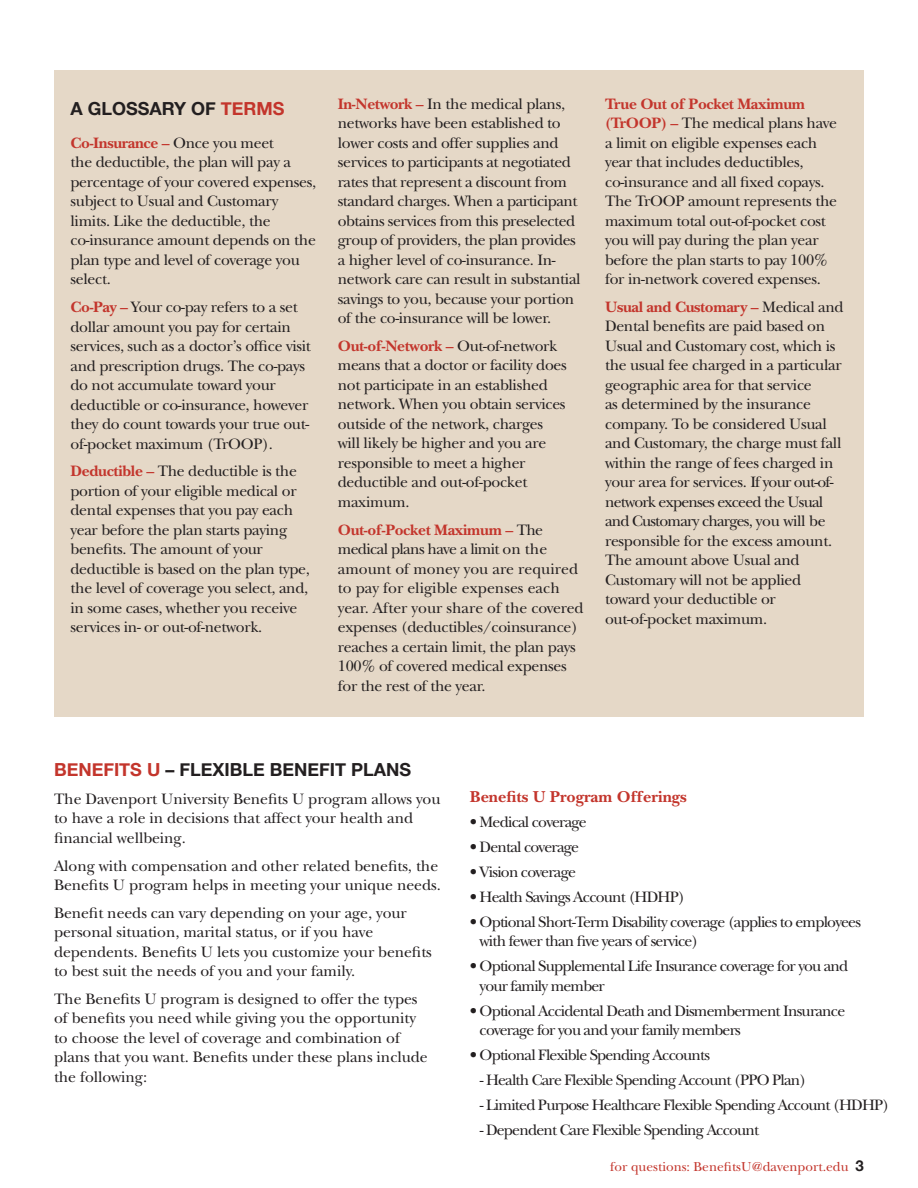
<style>
.page{position:relative;width:918px;height:1188px;background:#fff}
.page>*{position:absolute;margin:0;border:0;box-sizing:border-box;transform-origin:0 0}
.Text{font:700 18px "Helvetica Neue";color:#231f20}
.HEAD{font:700 18px "Helvetica Neue";color:#231f20}
.Subhead{font:700 16.5px "New Baskerville";color:#c3352c}
.Text-2{font:15.75px/19.5px "New Baskerville";letter-spacing:-.02em;color:#231f20}
.Text-3{font:15.75px/19.5px "New Baskerville";letter-spacing:-.05em;color:#231f20}
.t1{font:13.5px "New Baskerville";color:#c3352c}
.s1{color:#c3352c}
.s2{font-weight:700;color:#c3352c}
.s3{font-family:"Helvetica Neue";font-weight:700;font-size:15px;color:#231f20}
</style>
<div class="page">
<div style="left:54px;top:71px;width:810px;height:646px;background:#e5d8c7"></div>
<p class="HEAD" style="left:70px;top:94px;width:216px">A GLOSSARY OF <span class="s1">TERMS</span></p>
<p class="Text-2" style="left:70px;top:133px;width:247px"><span class="s2">Co-Insurance –</span> Once you meet<br>the deductible, the plan will pay a percentage of your covered expenses, subject to Usual and Customary limits. Like the deductible, the co-insurance amount depends on the plan type and level of coverage you select.</p>
<p class="Text-2" style="left:70px;top:297px;width:242px"><span class="s2">Co-Pay –</span> Your co-pay refers to a set dollar amount you pay for certain services, such as a doctor’s office visit and prescription drugs. The co-pays do not accumulate toward your deductible or co-insurance, however they do count towards your true out&shy;of-pocket maximum (TrOOP).</p>
<p class="Text-2" style="left:70px;top:461px;width:241px"><span class="s2">Deductible –</span> The deductible is the portion of your eligible medical or dental expenses that you pay each year before the plan starts paying benefits. The amount of your deductible is based on the plan type, the level of coverage you select, and, in some cases, whether you receive services in- or out-of-network.</p>
<p class="Text-2" style="left:338px;top:94px;width:244px"><span class="s2">In-Network –</span> In the medical plans, networks have been established to lower costs and offer supplies and services to participants at negotiated rates that represent a discount from standard charges. When a participant obtains services from this preselected group of providers, the plan provides a higher level of co-insurance. In&shy;network care can result in substantial savings to you, because your portion of the co-insurance will be lower.</p>
<p class="Text-2" style="left:338px;top:336px;width:231px"><span class="s2">Out-of-Network –</span> Out-of-network means that a doctor or facility does not participate in an established network. When you obtain services outside of the network, charges will likely be higher and you are responsible to meet a higher deductible and out-of-pocket maximum.</p>
<p class="Text-2" style="left:338px;top:520px;width:247px"><span class="s2">Out-of-Pocket Maximum –</span> The medical plans have a limit on the amount of money you are required to pay for eligible expenses each year. After your share of the covered expenses (deductibles/coinsurance) reaches a certain limit, the plan pays<br>100% of covered medical expenses for the rest of the year.</p>
<p class="Text-2" style="left:605px;top:94px;width:234px"><span class="s2">True Out of Pocket Maximum (TrOOP) –</span> The medical plans have a limit on eligible expenses each year that includes deductibles, co-insurance and all fixed copays.<br>The TrOOP amount represents the maximum total out-of-pocket cost you will pay during the plan year before the plan starts to pay 100% for in-network covered expenses.</p>
<p class="Text-2" style="left:605px;top:297px;width:240px"><span class="s2">Usual and Customary –</span> Medical and<br>Dental benefits are paid based on<br>Usual and Customary cost, which is the usual fee charged in a particular geographic area for that service<br>as determined by the insurance company. To be considered Usual and Customary, the charge must fall within the range of fees charged in your area for services. If your out-of&shy;network expenses exceed the Usual and Customary charges, you will be responsible for the excess amount.<br>The amount above Usual and<br>Customary will not be applied toward your deductible or out-of-pocket maximum.</p>
<p class="Text" style="left:54px;top:756px;width:359px"><span class="s1">BENEFITS U</span> – FLEXIBLE BENEFIT PLANS</p>
<p class="Text-2" style="left:54px;top:789px;width:388px">The Davenport University Benefits U program allows you to have a role in decisions that affect your health and financial wellbeing.</p>
<p class="Text-2" style="left:54px;top:856px;width:388px">Along with compensation and other related benefits, the<br>Benefits U program helps in meeting your unique needs.</p>
<p class="Text-2" style="left:54px;top:903px;width:380px">Benefit needs can vary depending on your age, your personal situation, marital status, or if you have dependents. Benefits U lets you customize your benefits to best suit the needs of you and your family.</p>
<p class="Text-2" style="left:54px;top:989px;width:375px">The Benefits U program is designed to offer the types of benefits you need while giving you the opportunity to choose the level of coverage and combination of plans that you want. Benefits under these plans include the following:</p>
<p class="Subhead" style="left:470px;top:787px;width:218px">Benefits U Program Offerings</p>
<p class="Text-3" style="left:470px;top:812px;width:119px">• Medical coverage</p>
<p class="Text-3" style="left:470px;top:837px;width:111px">• Dental coverage</p>
<p class="Text-3" style="left:470px;top:862px;width:108px">• Vision coverage</p>
<p class="Text-3" style="left:470px;top:887px;width:217px">• Health Savings Account (HDHP)</p>
<p class="Text-3" style="left:480px;top:912px;width:383px;text-indent:-10px">• Optional Short-Term Disability coverage (applies to employees with fewer than five years of service)</p>
<p class="Text-3" style="left:480px;top:956px;width:370px;text-indent:-10px">• Optional Supplemental Life Insurance coverage for you and your family member</p>
<p class="Text-3" style="left:480px;top:1001px;width:367px;text-indent:-10px">• Optional Accidental Death and Dismemberment Insurance coverage for you and your family members</p>
<p class="Text-3" style="left:470px;top:1045px;width:242px">• Optional Flexible Spending Accounts</p>
<p class="Text-3" style="left:480px;top:1070px;width:328px">- Health Care Flexible Spending Account (PPO Plan)</p>
<p class="Text-3" style="left:480px;top:1095px;width:411px">- Limited Purpose Healthcare Flexible Spending Account (HDHP)</p>
<p class="Text-3" style="left:480px;top:1120px;width:281px">- Dependent Care Flexible Spending Account</p>
<p class="t1" style="left:610px;top:1159px;width:255px">for questions: BenefitsU@davenport.edu <span class="s3">3</span></p>
</div>
